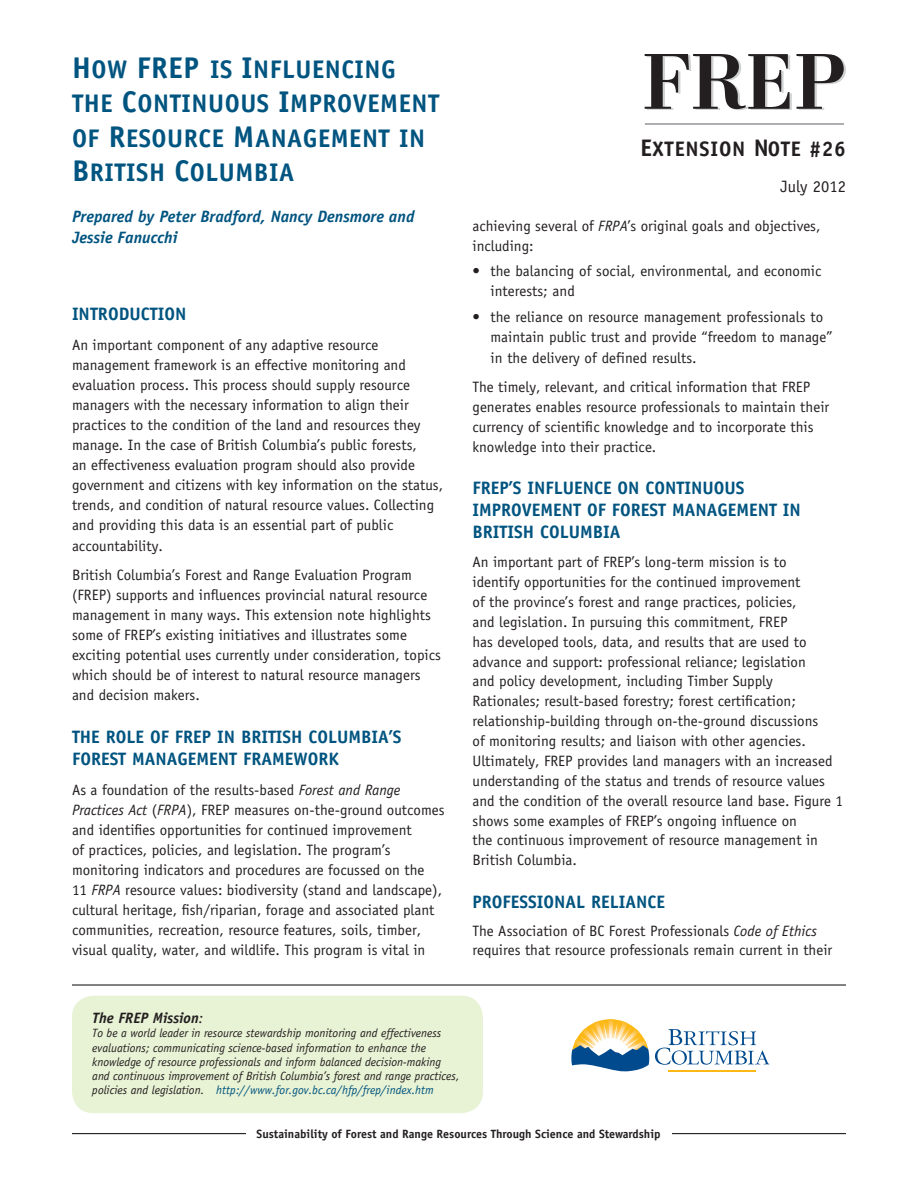
<style>
.page{position:relative;width:918px;height:1188px;background:#fff}
.page>*{position:absolute;margin:0;border:0;box-sizing:border-box;transform-origin:0 0}
.QP_Heading_1{font:700 25.5px/34.5px "Officina Sans";letter-spacing:.02em;color:#005480}
.t1{font:700 21px "Officina Sans";letter-spacing:.035em;color:#231f20}
.QP_Heading_2{font:700 18px/21.9px "Officina Sans";color:#005480}
.QP_Note_Prepared_by{font:italic 700 16.5px/21px "Officina Sans";color:#005480}
.t2{font:16.5px "Officina Sans";color:#231f20}
.QP_Body{font:15px/20.1px "Officina Sans";color:#231f20}
.QP_Bullet{font:15px/20.5px "Officina Sans";color:#231f20}
.QP_Body-2{font:italic 700 15px "Officina Sans";color:#231f20}
.QP_Body-3{font:italic 12px/14.2px "Officina Sans";color:#231f20}
.t3{font:700 12px "Officina Sans";color:#231f20}
.s1{font-size:30px}
.s2{font-style:italic}
.s3{font-size:24px}
.s4{font-weight:400}
.s5{color:#005480}
</style>
<div class="page">
<svg style="left:645px;top:54px;width:201px;height:56px"></svg>
<hr style="left:645px;top:123px;width:199px;height:2px;background:#939598">
<hr style="left:669px;top:1070px;width:87px;height:1px;background:#fcb814">
<svg style="left:655px;top:1029px;width:114px;height:36px"></svg>
<svg style="left:571px;top:1019px;width:78px;height:52px"></svg>
<div style="left:72px;top:996px;width:411px;height:117px;background:#e8f2d4;border-radius:22px"></div>
<hr style="left:72px;top:1133px;width:774px;height:1px;background:#231f20">
<div style="left:246px;top:1129px;width:425px;height:9px;background:#fff"></div>
<hr style="left:72px;top:984px;width:774px;height:2px;background:#231f20">
<p class="QP_Heading_1" style="left:72px;top:51px;width:369px"><span class="s1">H</span>OW <span class="s1">FREP</span> IS <span class="s1">I</span>NFLUENCING<br>THE <span class="s1">C</span>ONTINUOUS <span class="s1">I</span>MPROVEMENT<br>OF <span class="s1">R</span>ESOURCE <span class="s1">M</span>ANAGEMENT IN<br><span class="s1">B</span>RITISH <span class="s1">C</span>OLUMBIA</p>
<p class="QP_Note_Prepared_by" style="left:72px;top:206px;width:344px">Prepared by Peter Bradford, Nancy Densmore and<br>Jessie Fanucchi</p>
<p class="QP_Heading_2" style="left:72px;top:303px;width:116px">INTRODUCTION</p>
<p class="QP_Body" style="left:72px;top:335px;width:373px">An important component of any adaptive resource management framework is an effective monitoring and evaluation process. This process should supply resource managers with the necessary information to align their practices to the condition of the land and resources they manage. In the case of British Columbia’s public forests,<br>an effectiveness evaluation program should also provide government and citizens with key information on the status, trends, and condition of natural resource values. Collecting and providing this data is an essential part of public accountability.</p>
<p class="QP_Body" style="left:72px;top:565px;width:370px">British Columbia’s Forest and Range Evaluation Program (FREP) supports and influences provincial natural resource management in many ways. This extension note highlights some of FREP’s existing initiatives and illustrates some exciting potential uses currently under consideration, topics which should be of interest to natural resource managers and decision makers.</p>
<p class="QP_Heading_2" style="left:72px;top:725px;width:331px">THE ROLE OF FREP IN BRITISH COLUMBIA’S<br>FOREST MANAGEMENT FRAMEWORK</p>
<p class="QP_Body" style="left:72px;top:780px;width:374px">As a foundation of the results-based <span class="s2">Forest and Range Practices Act</span> (<span class="s2">FRPA</span>), FREP measures on‑the‑ground outcomes and identifies opportunities for continued improvement<br>of practices, policies, and legislation. The program’s monitoring indicators and procedures are focussed on the<br>11 <span class="s2">FRPA</span> resource values: biodiversity (stand and landscape), cultural heritage, fish/riparian, forage and associated plant communities, recreation, resource features, soils, timber, visual quality, water, and wildlife. This program is vital in</p>
<p class="t1" style="left:641px;top:136px;width:207px"><span class="s3">E</span>XTENSION <span class="s3">N</span>OTE #26</p>
<p class="t2" style="left:780px;top:177px;width:67px">July 2012</p>
<p class="QP_Body" style="left:472px;top:216px;width:350px">achieving several of <span class="s2">FRPA</span>’s original goals and objectives, including:</p>
<p class="QP_Bullet" style="left:490px;top:261px;width:333px;text-indent:-18px">• the balancing of social, environmental, and economic interests; and</p>
<p class="QP_Bullet" style="left:490px;top:306px;width:344px;text-indent:-18px">• the reliance on resource management professionals to maintain public trust and provide “freedom to manage” in the delivery of defined results.</p>
<p class="QP_Body" style="left:472px;top:377px;width:358px">The timely, relevant, and critical information that FREP generates enables resource professionals to maintain their currency of scientific knowledge and to incorporate this knowledge into their practice.</p>
<p class="QP_Heading_2" style="left:472px;top:477px;width:330px">FREP’S INFLUENCE ON CONTINUOUS<br>IMPROVEMENT OF FOREST MANAGEMENT IN<br>BRITISH COLUMBIA</p>
<p class="QP_Body" style="left:472px;top:552px;width:372px">An important part of FREP’s long‑term mission is to<br>identify opportunities for the continued improvement<br>of the province’s forest and range practices, policies,<br>and legislation. In pursuing this commitment, FREP<br>has developed tools, data, and results that are used to advance and support: professional reliance; legislation<br>and policy development, including Timber Supply Rationales; result‑based forestry; forest certification; relationship‑building through on‑the‑ground discussions<br>of monitoring results; and liaison with other agencies.<br>Ultimately, FREP provides land managers with an increased understanding of the status and trends of resource values and the condition of the overall resource land base. Figure 1 shows some examples of FREP’s ongoing influence on<br>the continuous improvement of resource management in British Columbia.</p>
<p class="QP_Heading_2" style="left:472px;top:890px;width:194px">PROFESSIONAL RELIANCE</p>
<p class="QP_Body" style="left:472px;top:922px;width:361px;line-height:19px">The Association of BC Forest Professionals <span class="s2">Code of Ethics </span>requires that resource professionals remain current in their</p>
<p class="QP_Body-2" style="left:92px;top:1009px;width:113px">The FREP Mission<span class="s4">:</span></p>
<p class="QP_Body-3" style="left:92px;top:1026px;width:369px">To be a world leader in resource stewardship monitoring and effectiveness evaluations; communicating science-based information to enhance the knowledge of resource professionals and inform balanced decision-making and continuous improvement of British Columbia’s forest and range practices, policies and legislation. <span class="s5">http://www.for.gov.bc.ca/hfp/frep/index.htm</span></p>
<p class="t3" style="left:257px;top:1126px;width:406px">Sustainability of Forest and Range Resources Through Science and Stewardship</p>
</div>
